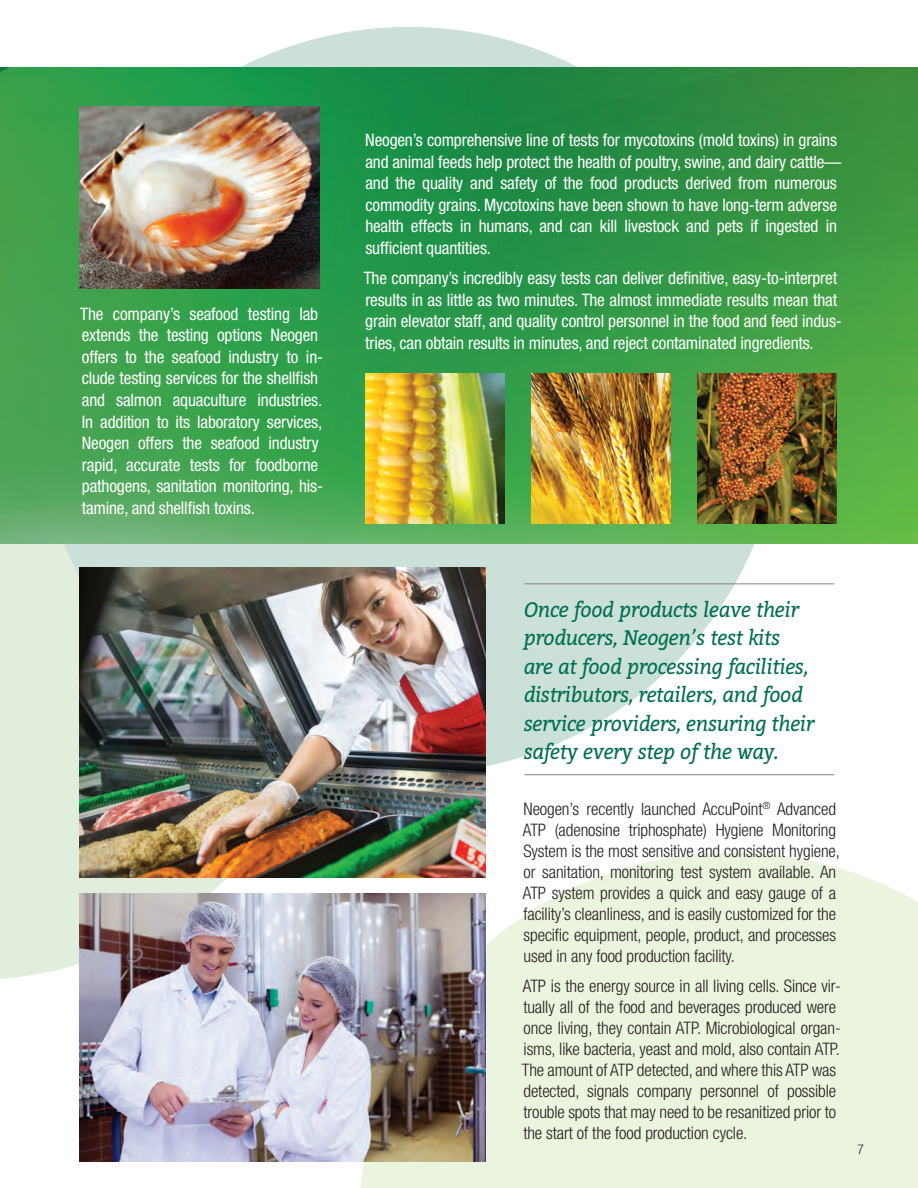
<style>
.page{position:relative;width:918px;height:1188px;background:#fff}
.page>*{position:absolute;margin:0;border:0;box-sizing:border-box;transform-origin:0 0}
.Financials_Subheads{font:italic 21px/28.5px "Bitter";letter-spacing:-.02em;color:#006e51;scale:.94 1}
.Financials_Body_Text{font:condensed 17.25px/21.6px "Helvetica Neue";letter-spacing:-.01em;color:#fff}
.Financials_Body_Text-2{font:300 condensed 17.25px/21px "Helvetica Neue";letter-spacing:-.005em;color:#231f20}
.t1{font:300 condensed 13.5px "Helvetica Neue";color:#231f20}
</style>
<div class="page">
<svg style="left:358px;top:853px;width:560px;height:335px;background:#ecf4e0"></svg>
<svg style="left:0;top:543px;width:344px;height:437px;background:#e1eddd"></svg>
<div style="left:36px;top:27px;width:747px;height:747px;background:#cbe0d9;border-radius:50%"></div>
<img style="left:0;top:67px;width:918px;height:476px">
<img style="left:80px;top:106px;width:239px;height:183px">
<img style="left:366px;top:374px;width:139px;height:150px">
<img style="left:80px;top:567px;width:405px;height:311px">
<img style="left:80px;top:894px;width:405px;height:268px">
<hr style="left:524px;top:583px;width:310px;height:1px;background:#808285">
<hr style="left:524px;top:774px;width:310px;height:1px;background:#808285">
<img style="left:532px;top:374px;width:139px;height:150px">
<img style="left:698px;top:374px;width:139px;height:150px">
<p class="Financials_Body_Text" style="left:80px;top:303px;width:244px">The company’s seafood testing lab extends the testing options Neogen offers to the seafood industry to in&shy;clude testing services for the shellfish and salmon aquaculture industries.<br>In addition to its laboratory services, Neogen offers the seafood industry rapid, accurate tests for foodborne pathogens, sanitation monitoring, his&shy;tamine, and shellfish toxins.</p>
<p class="Financials_Body_Text" style="left:365px;top:129px;width:478px">Neogen’s comprehensive line of tests for mycotoxins (mold toxins) in grains and animal feeds help protect the health of poultry, swine, and dairy cattle— and the quality and safety of the food products derived from numerous commodity grains. Mycotoxins have been shown to have long-term adverse health effects in humans, and can kill livestock and pets if ingested in sufficient quantities.</p>
<p class="Financials_Body_Text" style="left:364px;top:267px;width:480px">The company’s incredibly easy tests can deliver definitive, easy-to-interpret results in as little as two minutes. The almost immediate results mean that grain elevator staff, and quality control personnel in the food and feed indus&shy;tries, can obtain results in minutes, and reject contaminated ingredients.</p>
<p class="Financials_Subheads" style="left:524px;top:594px;width:311px">Once food products leave their producers, Neogen’s test kits are at food processing facilities, distributors, retailers, and food service providers, ensuring their safety every step of the way.</p>
<p class="Financials_Body_Text-2" style="left:523px;top:798px;width:319px">Neogen’s recently launched AccuPoint<sup>®</sup> Advanced ATP (adenosine triphosphate) Hygiene Monitoring System is the most sensitive and consistent hygiene, or sanitation, monitoring test system available. An ATP system provides a quick and easy gauge of a facility’s cleanliness, and is easily customized for the specific equipment, people, product, and processes used in any food production facility.</p>
<p class="Financials_Body_Text-2" style="left:522px;top:975px;width:321px">ATP is the energy source in all living cells. Since vir&shy;tually all of the food and beverages produced were once living, they contain ATP. Microbiological organ&shy;isms, like bacteria, yeast and mold, also contain ATP.<br>The amount of ATP detected, and where this ATP was detected, signals company personnel of possible trouble spots that may need to be resanitized prior to the start of the food production cycle.</p>
<p class="t1" style="left:858px;top:1142px;width:8px">7</p>
</div>
